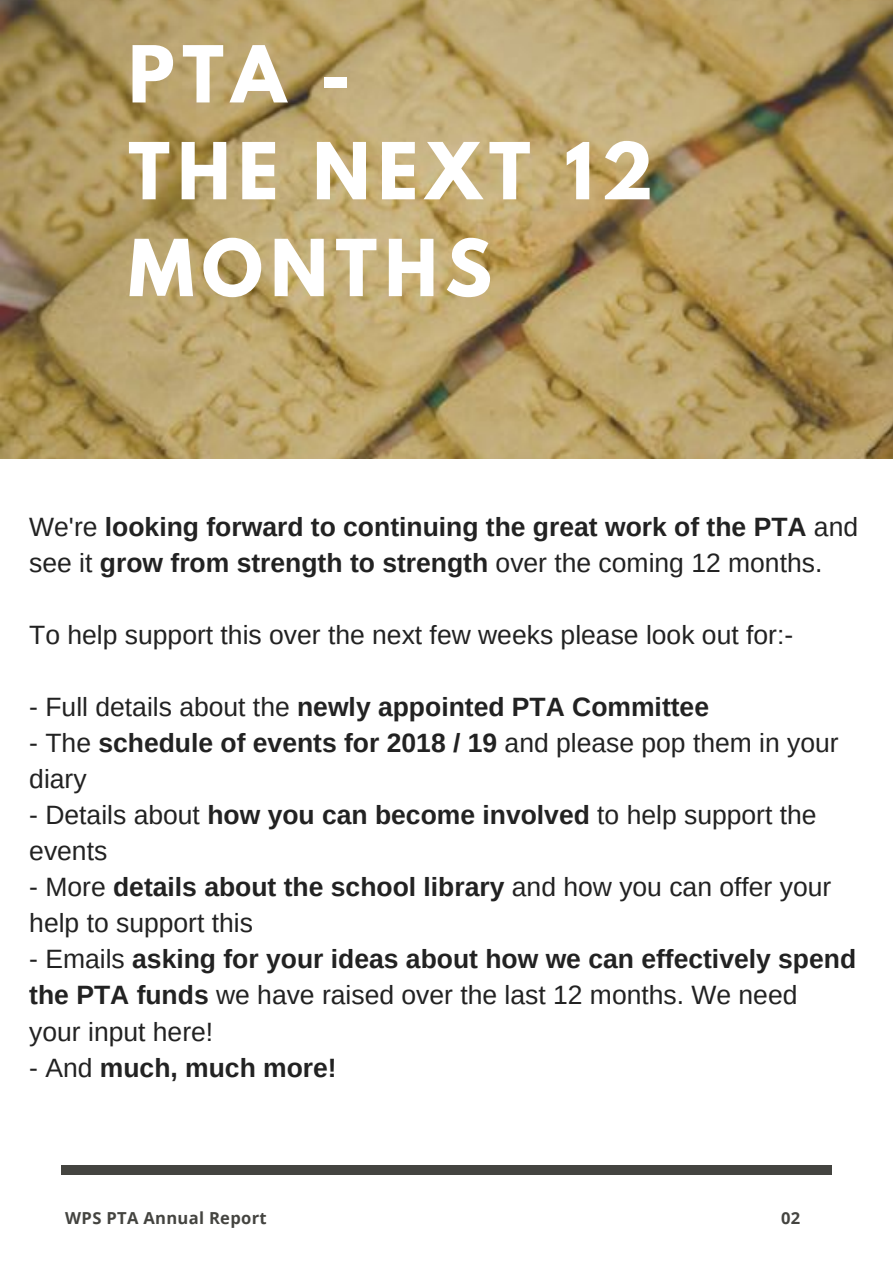
<style>
.page{position:relative;width:893px;height:1263px;background:#fff}
.page>*{position:absolute;margin:0;border:0;box-sizing:border-box;transform-origin:0 0}
.t1{font:700 69.6px/96.9px "League Spartan";letter-spacing:.11em;color:#fff}
.t2{font:26.55px/36px "Arimo";color:#222}
.t3{font:700 26.55px/36px "Arimo";color:#222}
.t4{font:700 16.5px "Open Sans";letter-spacing:.02em;color:#444440}
.s1{font-weight:400}
.s2{font-weight:700}
</style>
<div class="page">
<img style="left:0;top:0;width:893px;height:458px">
<div style="left:61px;top:1165px;width:771px;height:9px;background:#444440"></div>
<h1 class="t1" style="left:128px;top:35px;width:527px">PTA -<br>THE NEXT 12<br>MONTHS</h1>
<p class="t3" style="left:29px;top:509px;width:830px"><span class="s1">We're</span> looking forward to continuing the great work of the PTA <span class="s1">and see it</span> grow from strength to strength <span class="s1">over the coming 12 months.</span></p>
<p class="t2" style="left:29px;top:617px;width:765px">To help support this over the next few weeks please look out for:-</p>
<p class="t3" style="left:29px;top:689px;width:681px"><span class="s1">- Full details about the</span> newly appointed PTA Committee</p>
<p class="t2" style="left:29px;top:725px;width:811px">- The <span class="s2">schedule of events for 2018 / 19</span> and please pop them in your diary</p>
<p class="t2" style="left:29px;top:797px;width:789px">- Details about <span class="s2">how you can become involved</span> to help support the events</p>
<p class="t2" style="left:29px;top:869px;width:803px">- More <span class="s2">details about the school library</span> and how you can offer your help to support this</p>
<p class="t2" style="left:29px;top:941px;width:828px">- Emails <span class="s2">asking for your ideas about how we can effectively spend the PTA funds</span> we have raised over the last 12 months. We need<br>your input here!</p>
<p class="t3" style="left:29px;top:1049px;width:309px"><span class="s1">- And</span> much, much more!</p>
<p class="t4" style="left:65px;top:1206px;width:203px">WPS PTA Annual Report</p>
<p class="t4" style="left:781px;top:1206px;width:21px">02</p>
</div>
